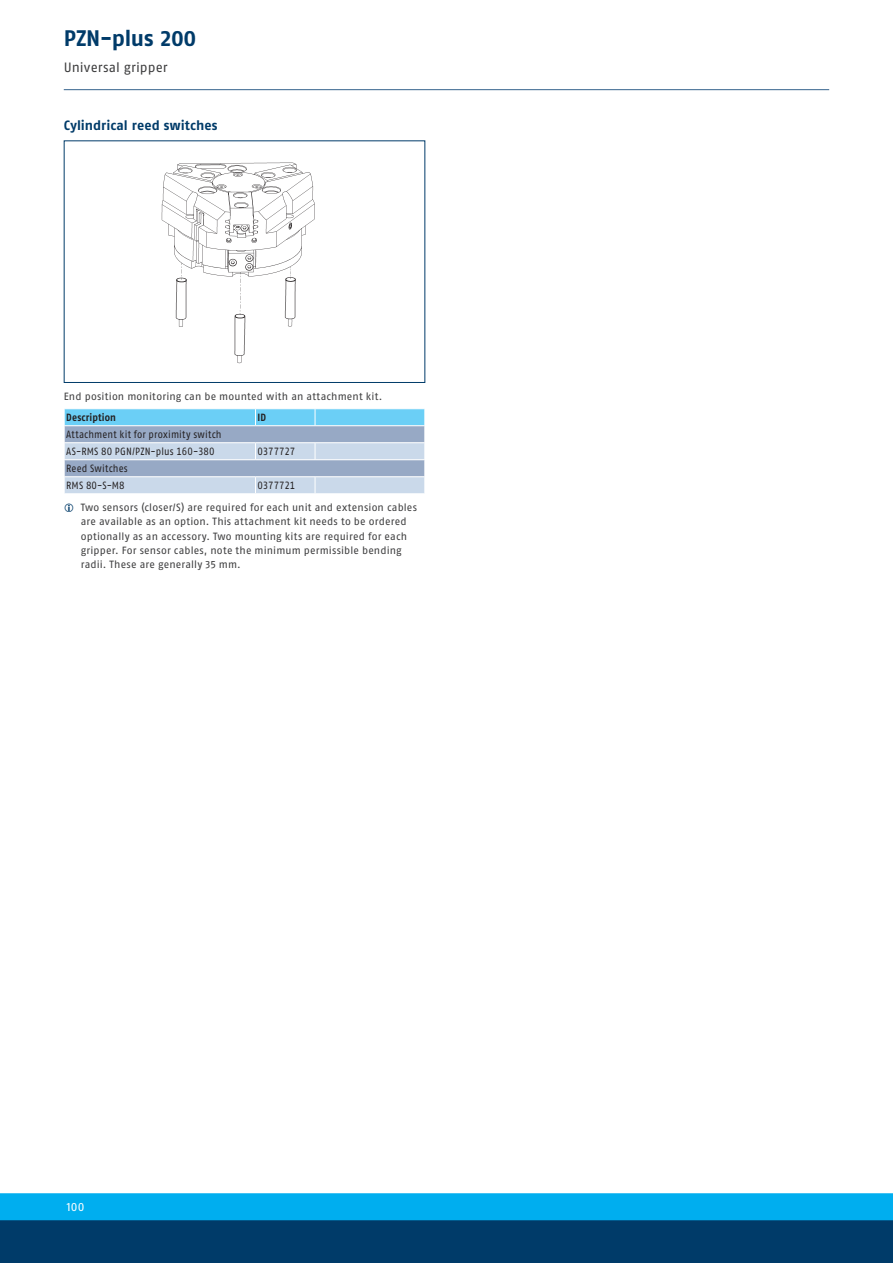
<style>
.page{position:relative;width:893px;height:1263px;background:#fff}
.page>*{position:absolute;margin:0;border:0;box-sizing:border-box;transform-origin:0 0}
.t1{font:700 22.5px "SCHUNK Fago Pro";letter-spacing:-.01em;color:#003b69}
.t2{font:700 13.5px "SCHUNK Fago Pro";letter-spacing:.005em;color:#003b69}
.t3{font:13.5px "SCHUNK Fago Pro";letter-spacing:.005em;color:#3e3e3f}
.t4{font:12px "SCHUNK Fago Pro";color:#fff}
.t5{font:10.5px/14.2px "SCHUNK Fago Pro";letter-spacing:.015em;color:#3e3e3f}
.t6{font:10.5px/17px "SCHUNK Fago Pro";letter-spacing:.015em;color:#231f20;scale:.9 1}
.t7{font:700 10.5px "SCHUNK Fago Pro";letter-spacing:.015em;color:#231f20;scale:.9 1}
.t8{font:10.5px "SCHUNK Fago Pro";letter-spacing:-.015em;color:#231f20;scale:.9 1}
.t9{font:10.5px "SCHUNK Fago Pro";letter-spacing:-.01em;color:#231f20;scale:.9 1}
</style>
<div class="page">
<div style="left:0;top:1202px;width:893px;height:61px;background:#003b69"></div>
<div style="left:0;top:1193px;width:893px;height:27px;background:#00aeef"></div>
<hr style="left:64px;top:89px;width:765px;height:1px;background:#35628d">
<div style="left:64px;top:140px;width:361px;height:243px;border:1px solid #003b69"></div>
<img style="left:161px;top:162px;width:154px;height:202px">
<svg style="left:64px;top:409px;width:361px;height:85px;background:#a8c7df"></svg>
<hr style="left:64px;top:476px;width:191px;height:1px;background:#fff">
<hr style="left:255px;top:476px;width:60px;height:1px;background:#fff">
<hr style="left:315px;top:476px;width:110px;height:1px;background:#fff">
<h1 class="t1" style="left:64px;top:24px;width:134px">PZN-plus 200</h1>
<p class="t3" style="left:64px;top:60px;width:105px">Universal gripper</p>
<p class="t2" style="left:64px;top:117px;width:155px">Cylindrical reed switches</p>
<p class="t5" style="left:64px;top:389px;width:320px">End position monitoring can be mounted with an attachment kit.</p>
<p class="t7" style="left:66px;top:411px;width:57px">Description</p>
<p class="t7" style="left:258px;top:411px;width:11px">ID</p>
<p class="t6" style="left:66px;top:426px;width:174px">Attachment kit for proximity switch<br>AS-RMS 80 PGN/PZN-plus 160-380</p>
<p class="t8" style="left:258px;top:445px;width:43px">0377727</p>
<p class="t6" style="left:66px;top:460px;width:70px">Reed Switches<br>RMS 80-S-M8</p>
<p class="t9" style="left:258px;top:479px;width:43px">0377721</p>
<p class="t5" style="left:81px;top:500px;width:338px">Two sensors (closer/S) are required for each unit and extension cables are available as an option. This attachment kit needs to be ordered optionally as an accessory. Two mounting kits are required for each gripper. For sensor cables, note the minimum permissible bending radii. These are generally 35 mm.</p>
<p class="t4" style="left:67px;top:1199px;width:19px">100</p>
</div>
